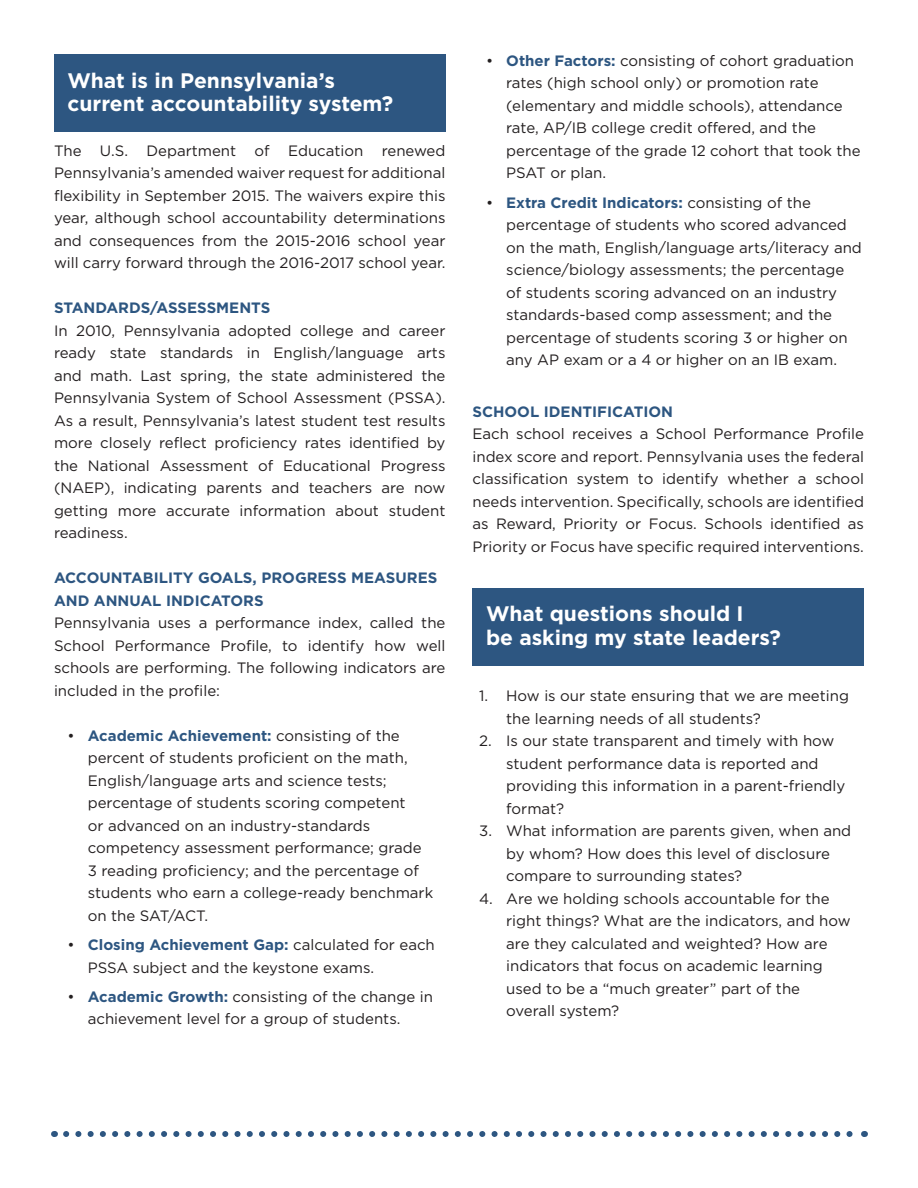
<style>
.page{position:relative;width:918px;height:1188px;background:#fff}
.page>*{position:absolute;margin:0;border:0;box-sizing:border-box;transform-origin:0 0}
.t1{font:700 21px/22.5px "Gotham";color:#fff}
.t2{font:15px/22.5px "Gotham";color:#231f20}
.t3{font:700 15px/22.5px "Gotham";color:#2d5681}
.s1{font-weight:700;color:#2d5681}
</style>
<div class="page">
<div style="left:472px;top:588px;width:392px;height:78px;background:#2d5681"></div>
<div style="left:54px;top:54px;width:392px;height:78px;background:#2d5681"></div>
<svg style="left:66px;top:1131px;width:787px;height:6px"></svg>
<h1 class="t1" style="left:68px;top:70px;width:327px">What is in Pennsylvania’s current accountability system?</h1>
<p class="t2" style="left:54px;top:139px;width:393px;text-align:justify">The U.S. Department of Education renewed Pennsylvania’s amended waiver request for additional flexibility in September 2015. The waivers expire this year, although school accountability determinations and consequences from the 2015-2016 school year will carry forward through the 2016-2017 school year.</p>
<p class="t3" style="left:54px;top:297px;width:218px">STANDARDS/ASSESSMENTS</p>
<p class="t2" style="left:54px;top:319px;width:393px;text-align:justify">In 2010, Pennsylvania adopted college and career ready state standards in English/language arts and math. Last spring, the state administered the Pennsylvania System of School Assessment (PSSA).<br>As a result, Pennsylvania’s latest student test results more closely reflect proficiency rates identified by the National Assessment of Educational Progress (NAEP), indicating parents and teachers are now getting more accurate information about student readiness.</p>
<p class="t3" style="left:54px;top:567px;width:385px">ACCOUNTABILITY GOALS, PROGRESS MEASURES<br>AND ANNUAL INDICATORS</p>
<p class="t2" style="left:54px;top:612px;width:393px;text-align:justify">Pennsylvania uses a performance index, called the School Performance Profile, to identify how well schools are performing. The following indicators are included in the profile:</p>
<p class="t2" style="left:88px;top:724px;width:347px;text-indent:-20px">• <span class="s1">Academic Achievement:</span> consisting of the percent of students proficient on the math, English/language arts and science tests; percentage of students scoring competent<br>or advanced on an industry-standards competency assessment performance; grade 3 reading proficiency; and the percentage of students who earn a college-ready benchmark on the SAT/ACT.</p>
<p class="t2" style="left:88px;top:933px;width:349px;text-indent:-20px">• <span class="s1">Closing Achievement Gap:</span> calculated for each<br>PSSA subject and the keystone exams.</p>
<p class="t2" style="left:88px;top:985px;width:347px;text-indent:-20px">• <span class="s1">Academic Growth:</span> consisting of the change in achievement level for a group of students.</p>
<p class="t2" style="left:506px;top:49px;width:356px;text-indent:-20px">• <span class="s1">Other Factors:</span> consisting of cohort graduation rates (high school only) or promotion rate (elementary and middle schools), attendance rate, AP/IB college credit offered, and the percentage of the grade 12 cohort that took the PSAT or plan.</p>
<p class="t2" style="left:506px;top:191px;width:357px;text-indent:-20px">• <span class="s1">Extra Credit Indicators:</span> consisting of the percentage of students who scored advanced on the math, English/language arts/literacy and science/biology assessments; the percentage of students scoring advanced on an industry standards-based comp assessment; and the percentage of students scoring 3 or higher on any AP exam or a 4 or higher on an IB exam.</p>
<p class="t3" style="left:472px;top:400px;width:202px">SCHOOL IDENTIFICATION</p>
<p class="t2" style="left:472px;top:423px;width:393px;text-align:justify">Each school receives a School Performance Profile index score and report. Pennsylvania uses the federal classification system to identify whether a school needs intervention. Specifically, schools are identified as Reward, Priority or Focus. Schools identified as Priority or Focus have specific required interventions.</p>
<p class="t1" style="left:486px;top:601px;width:296px;line-height:24px">What questions should I<br>be asking my state leaders?</p>
<p class="t2" style="left:506px;top:684px;width:344px;text-indent:-27px">1. How is our state ensuring that we are meeting the learning needs of all students?</p>
<p class="t2" style="left:506px;top:729px;width:341px;text-indent:-27px">2. Is our state transparent and timely with how student performance data is reported and providing this information in a parent-friendly format?</p>
<p class="t2" style="left:506px;top:819px;width:347px;text-indent:-27px">3. What information are parents given, when and by whom? How does this level of disclosure compare to surrounding states?</p>
<p class="t2" style="left:506px;top:887px;width:346px;text-indent:-27px">4. Are we holding schools accountable for the right things? What are the indicators, and how are they calculated and weighted? How are indicators that focus on academic learning used to be a “much greater” part of the overall system?</p>
</div>
